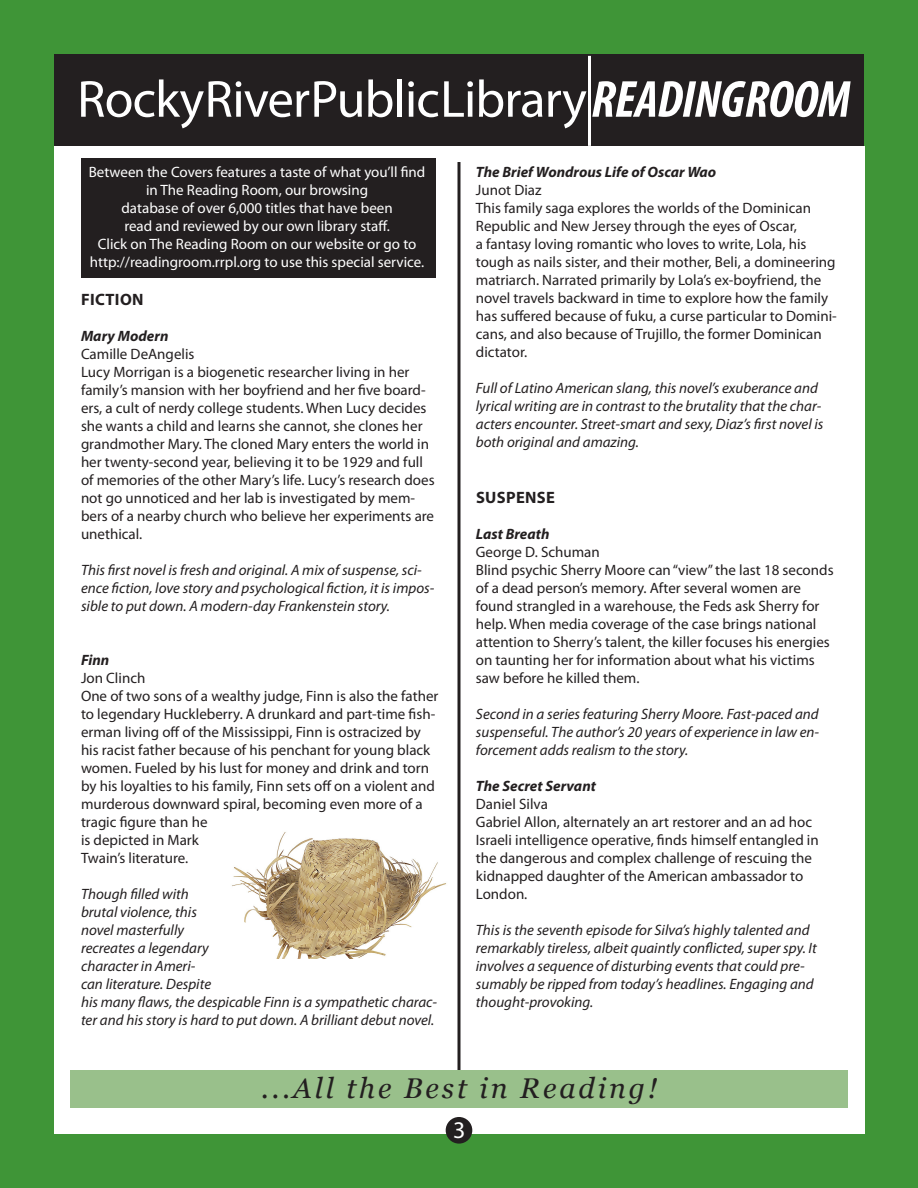
<style>
.page{position:relative;width:918px;height:1188px;background:#3f9537}
.page>*{position:absolute;margin:0;border:0;box-sizing:border-box;transform-origin:0 0}
.t1{font:52.5px "Myriad Pro";letter-spacing:-.02em;color:#fff}
.t2{font:italic 28.5px "Georgia";letter-spacing:.1em;color:#231f20}
.t3{font:24px "Myriad Pro";color:#fff}
.t4{font:700 16.5px "Myriad Pro";letter-spacing:.02em;color:#231f20}
.t5{font:15px/18px "Myriad Pro";color:#231f20}
.t6{font:italic 15px/18px "Myriad Pro";color:#231f20}
.t7{font:15px/18px "Myriad Pro";color:#fff;text-align:center}
.t8{font:italic 700 15px "Myriad Pro";color:#231f20}
.s1{font-weight:700;font-style:italic;font-stretch:condensed}
</style>
<div class="page">
<div style="left:54px;top:54px;width:810px;height:93px;background:#231f20"></div>
<div style="left:54px;top:147px;width:810px;height:987px;background:#fff"></div>
<hr style="left:588px;top:56px;width:3px;height:90px;background:#fff">
<hr style="left:458px;top:162px;width:2px;height:945px;background:#231f20">
<div style="left:446px;top:1117px;width:26px;height:27px;background:#231f20;border-radius:50%"></div>
<div style="left:81px;top:158px;width:355px;height:120px;background:#231f20"></div>
<div style="left:70px;top:1070px;width:778px;height:38px;background:#99c08b"></div>
<img style="left:232px;top:832px;width:214px;height:126px">
<p class="t1" style="left:77px;top:67px;width:775px">Rocky River Public Library <span class="s1">READING ROOM</span></p>
<p class="t7" style="left:89px;top:162px;width:338px">Between the Covers features a taste of what you’ll find in The Reading Room, our browsing</p>
<p class="t7" style="left:122px;top:198px;width:273px">database of over 6,000 titles that have been</p>
<p class="t7" style="left:124px;top:216px;width:267px">read and reviewed by our own library staff.</p>
<p class="t7" style="left:98px;top:234px;width:320px">Click on The Reading Room on our website or go to</p>
<p class="t7" style="left:90px;top:252px;width:336px">http://readingroom.rrpl.org to use this special service.</p>
<p class="t4" style="left:81px;top:289px;width:64px">FICTION</p>
<p class="t8" style="left:81px;top:326px;width:89px">Mary Modern</p>
<p class="t5" style="left:81px;top:345px;width:115px">Camille DeAngelis</p>
<p class="t5" style="left:81px;top:363px;width:355px">Lucy Morrigan is a biogenetic researcher living in her family’s mansion with her boyfriend and her five board&shy;ers, a cult of nerdy college students. When Lucy decides she wants a child and learns she cannot, she clones her grandmother Mary. The cloned Mary enters the world in her twenty-second year, believing it to be 1929 and full of memories of the other Mary’s life. Lucy’s research does not go unnoticed and her lab is investigated by mem&shy;bers of a nearby church who believe her experiments are unethical.</p>
<p class="t6" style="left:81px;top:561px;width:355px">This first novel is fresh and original. A mix of suspense, sci&shy;ence fiction, love story and psychological fiction, it is impos&shy;sible to put down. A modern-day Frankenstein story.</p>
<p class="t8" style="left:81px;top:650px;width:30px">Finn</p>
<p class="t5" style="left:81px;top:669px;width:66px">Jon Clinch</p>
<p class="t5" style="left:81px;top:687px;width:359px">One of two sons of a wealthy judge, Finn is also the father to legendary Huckleberry. A drunkard and part-time fish&shy;erman living off of the Mississippi, Finn is ostracized by his racist father because of his penchant for young black women. Fueled by his lust for money and drink and torn by his loyalties to his family, Finn sets off on a violent and murderous downward spiral, becoming even more of a tragic figure than he<br>is depicted in Mark<br>Twain’s literature.</p>
<p class="t6" style="left:81px;top:885px;width:358px">Though filled with<br>brutal violence, this<br>novel masterfully<br>recreates a legendary<br>character in Ameri-<br>can literature. Despite<br>his many flaws, the despicable Finn is a sympathetic charac&shy;ter and his story is hard to put down. A brilliant debut novel.</p>
<p class="t8" style="left:476px;top:162px;width:242px">The Brief Wondrous Life of Oscar Wao</p>
<p class="t5" style="left:476px;top:181px;width:67px">Junot Diaz</p>
<p class="t5" style="left:476px;top:199px;width:363px">This family saga explores the worlds of the Dominican Republic and New Jersey through the eyes of Oscar,<br>a fantasy loving romantic who loves to write, Lola, his tough as nails sister, and their mother, Beli, a domineering matriarch. Narrated primarily by Lola’s ex-boyfriend, the novel travels backward in time to explore how the family has suffered because of fuku, a curse particular to Domini&shy;cans, and also because of Trujillo, the former Dominican dictator.</p>
<p class="t6" style="left:476px;top:379px;width:349px">Full of Latino American slang, this novel’s exuberance and lyrical writing are in contrast to the brutality that the char&shy;acters encounter. Street-smart and sexy, Diaz’s first novel is both original and amazing.</p>
<p class="t4" style="left:476px;top:487px;width:80px">SUSPENSE</p>
<p class="t8" style="left:476px;top:524px;width:75px">Last Breath</p>
<p class="t5" style="left:476px;top:543px;width:126px">George D. Schuman</p>
<p class="t5" style="left:476px;top:561px;width:359px">Blind psychic Sherry Moore can “view” the last 18 seconds of a dead person’s memory. After several women are found strangled in a warehouse, the Feds ask Sherry for help. When media coverage of the case brings national attention to Sherry’s talent, the killer focuses his energies on taunting her for information about what his victims saw before he killed them.</p>
<p class="t6" style="left:476px;top:705px;width:345px;text-align:justify">Second in a series featuring Sherry Moore. Fast-paced and suspenseful. The author’s 20 years of experience in law en&shy;forcement adds realism to the story.</p>
<p class="t8" style="left:476px;top:776px;width:122px">The Secret Servant</p>
<p class="t5" style="left:476px;top:795px;width:74px">Daniel Silva</p>
<p class="t5" style="left:476px;top:813px;width:344px">Gabriel Allon, alternately an art restorer and an ad hoc Israeli intelligence operative, finds himself entangled in the dangerous and complex challenge of rescuing the kidnapped daughter of the American ambassador to London.</p>
<p class="t6" style="left:476px;top:921px;width:342px">This is the seventh episode for Silva’s highly talented and remarkably tireless, albeit quaintly conflicted, super spy. It involves a sequence of disturbing events that could pre&shy;sumably be ripped from today’s headlines. Engaging and thought-provoking.</p>
<p class="t2" style="left:261px;top:1072px;width:398px">...All the Best in Reading!</p>
<p class="t3" style="left:453px;top:1115px;width:14px">3</p>
</div>
